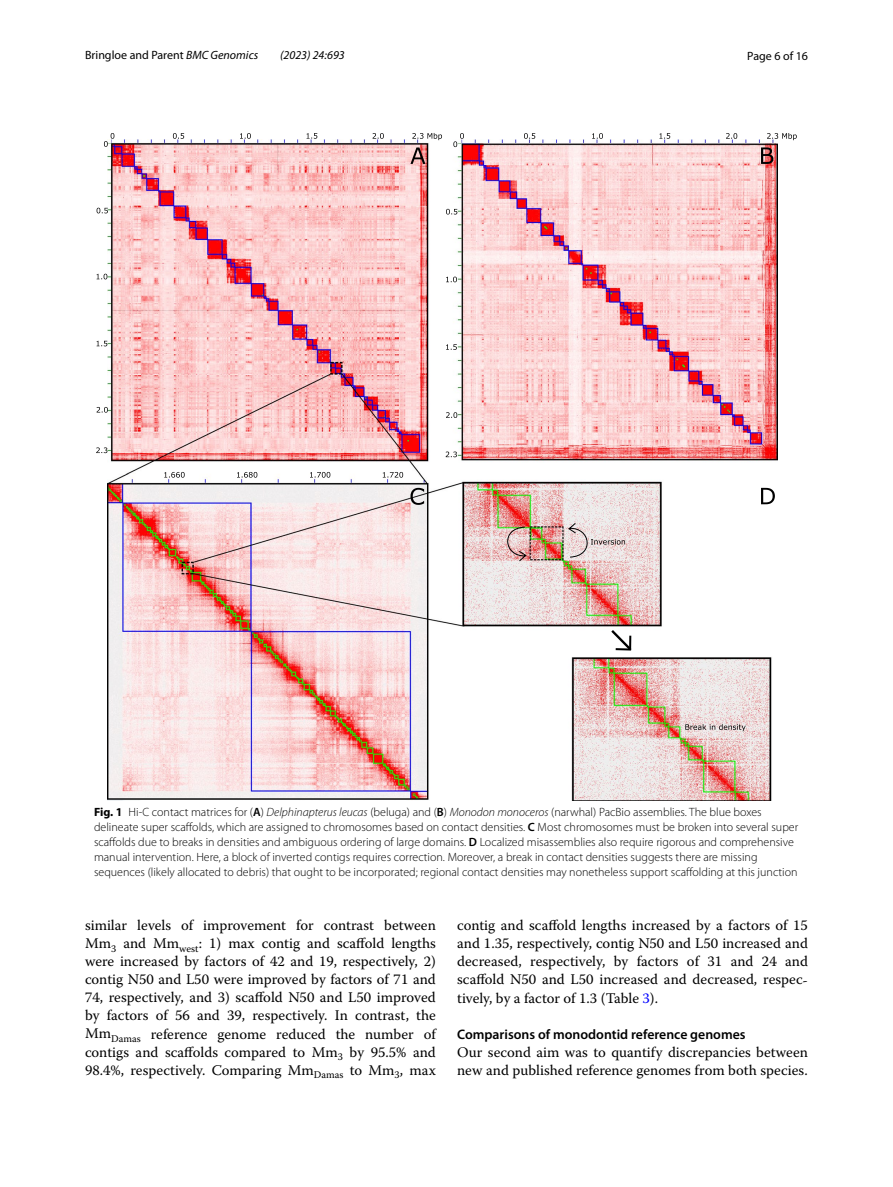
<style>
.page{position:relative;width:893px;height:1187px;background:#fff}
.page>*{position:absolute;margin:0;border:0;box-sizing:border-box;transform-origin:0 0}
.t1{font:14.7px/18px "Warnock Pro";color:#000;text-align:justify}
.t2{font:600 13.8px "Myriad Pro";color:#000}
.t3{font:300 12px/15px "Myriad Pro";color:#000}
.t4{font:12px "Myriad Pro";color:#000}
.t5{font:italic 12px "Myriad Pro";color:#000}
.s1{font-style:italic}
.s2{font-weight:700}
.s3{font-weight:600}
.s4{color:#00f}
</style>
<div class="page">
<img style="left:108px;top:140px;width:670px;height:660px">
<svg style="left:609px;top:627px;width:25px;height:25px"></svg>
<svg style="left:410px;top:147px;width:15px;height:17px"></svg>
<svg style="left:104px;top:133px;width:10px;height:14px"></svg>
<svg style="left:412px;top:133px;width:30px;height:7px"></svg>
<svg style="left:96px;top:447px;width:11px;height:6px"></svg>
<svg style="left:373px;top:133px;width:11px;height:6px"></svg>
<svg style="left:97px;top:407px;width:11px;height:5px"></svg>
<svg style="left:307px;top:133px;width:10px;height:6px"></svg>
<svg style="left:97px;top:341px;width:10px;height:5px"></svg>
<svg style="left:240px;top:133px;width:11px;height:6px"></svg>
<svg style="left:97px;top:274px;width:10px;height:5px"></svg>
<svg style="left:173px;top:133px;width:11px;height:6px"></svg>
<svg style="left:164px;top:472px;width:21px;height:5px"></svg>
<svg style="left:237px;top:472px;width:20px;height:5px"></svg>
<svg style="left:310px;top:472px;width:93px;height:5px"></svg>
<svg style="left:97px;top:208px;width:11px;height:5px"></svg>
<svg style="left:446px;top:451px;width:11px;height:6px"></svg>
<svg style="left:446px;top:412px;width:11px;height:6px"></svg>
<svg style="left:446px;top:344px;width:11px;height:6px"></svg>
<svg style="left:446px;top:276px;width:11px;height:6px"></svg>
<svg style="left:446px;top:209px;width:11px;height:5px"></svg>
<svg style="left:453px;top:133px;width:11px;height:14px"></svg>
<svg style="left:726px;top:133px;width:71px;height:7px"></svg>
<svg style="left:659px;top:133px;width:11px;height:6px"></svg>
<svg style="left:592px;top:133px;width:11px;height:6px"></svg>
<svg style="left:524px;top:133px;width:11px;height:6px"></svg>
<svg style="left:410px;top:488px;width:14px;height:17px"></svg>
<svg style="left:761px;top:147px;width:12px;height:17px"></svg>
<svg style="left:761px;top:488px;width:14px;height:16px"></svg>
<svg style="left:685px;top:724px;width:61px;height:7px"></svg>
<img style="left:500px;top:522px;width:125px;height:40px">
<p class="t4" style="left:85px;top:48px;width:175px">Bringloe and Parent <span class="s1">BMC Genomics</span></p>
<p class="t5" style="left:280px;top:48px;width:66px">(2023) 24:693</p>
<p class="t4" style="left:747px;top:48px;width:62px">Page 6 of 16</p>
<p class="t3" style="left:94px;top:804px;width:706px"><span class="s2">Fig. 1</span> Hi-C contact matrices for (<span class="s3">A</span>) <span class="s1">Delphinapterus leucas</span> (beluga) and (<span class="s3">B</span>) <span class="s1">Monodon monoceros</span> (narwhal) PacBio assemblies. The blue boxes delineate super scaffolds, which are assigned to chromosomes based on contact densities. <span class="s3">C</span> Most chromosomes must be broken into several super scaffolds due to breaks in densities and ambiguous ordering of large domains. <span class="s3">D</span> Localized misassemblies also require rigorous and comprehensive manual intervention. Here, a block of inverted contigs requires correction. Moreover, a break in contact densities suggests there are missing sequences (likely allocated to debris) that ought to be incorporated; regional contact densities may nonetheless support scaffolding at this junction</p>
<p class="t1" style="left:85px;top:916px;width:352px">similar levels of improvement for contrast between Mm<sub>3</sub> and Mm<sub>west</sub>: 1) max contig and scaffold lengths were increased by factors of 42 and 19, respectively, 2) contig N50 and L50 were improved by factors of 71 and 74, respectively, and 3) scaffold N50 and L50 improved by factors of 56 and 39, respectively. In contrast, the Mm<sub>Damas</sub> reference genome reduced the number of contigs and scaffolds compared to Mm<sub>3</sub> by 95.5% and 98.4%, respectively. Comparing Mm<sub>Damas</sub> to Mm<sub>3</sub>, max</p>
<p class="t1" style="left:457px;top:916px;width:352px">contig and scaffold lengths increased by a factors of 15 and 1.35, respectively, contig N50 and L50 increased and decreased, respectively, by factors of 31 and 24 and scaffold N50 and L50 increased and decreased, respec&shy;tively, by a factor of 1.3 (Table <span class="s4">3</span>).</p>
<p class="t2" style="left:457px;top:1025px;width:290px">Comparisons of monodontid reference genomes</p>
<p class="t1" style="left:457px;top:1042px;width:352px">Our second aim was to quantify discrepancies between new and published reference genomes from both species.</p>
</div>
